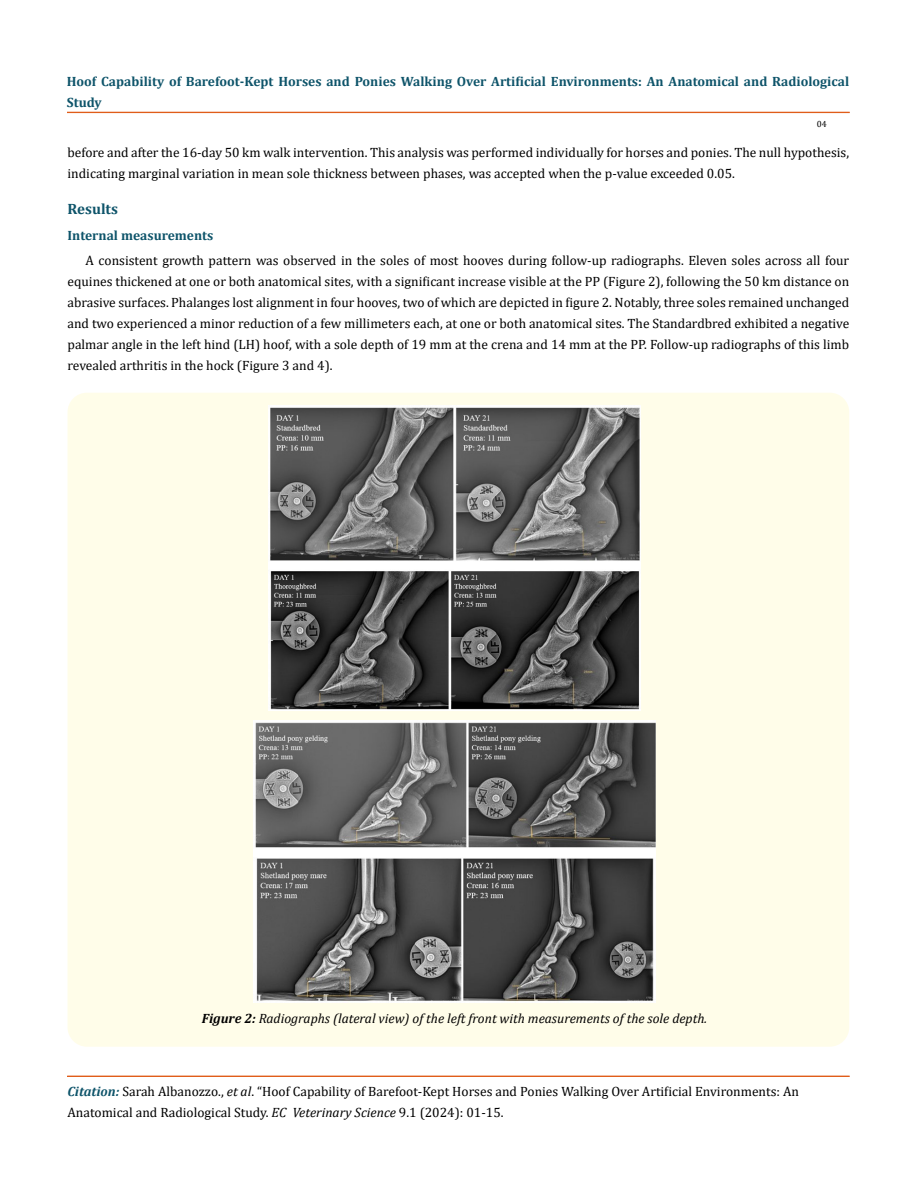
<style>
.page{position:relative;width:917px;height:1188px;background:#fff}
.page>*{position:absolute;margin:0;border:0;box-sizing:border-box;transform-origin:0 0}
.t1{font:700 15px "Cambria";color:#0e546a}
.t2{font:13.5px/21px "Cambria";color:#000}
.t3{font:700 13.5px/21px "Cambria";color:#0e546a}
.t4{font:italic 13.5px "Cambria";color:#000}
.t5{font:9px "Cambria";color:#000}
.s1{font-weight:700}
.s2{font-weight:700;font-style:italic;color:#0e546a}
.s3{font-style:italic}
</style>
<div class="page">
<div style="left:67px;top:112px;width:782px;height:1px;border:1px solid #e05d1a"></div>
<div style="left:67px;top:1076px;width:782px;height:1px;border:1px solid #e05d1a"></div>
<div style="left:67px;top:393px;width:782px;height:654px;background:#fffde9;border-radius:19px"></div>
<img style="left:268px;top:405px;width:372px;height:306px">
<img style="left:254px;top:720px;width:401px;height:283px">
<p class="t3" style="left:67px;top:71px;width:783px">Hoof Capability of Barefoot-Kept Horses and Ponies Walking Over Artificial Environments: An Anatomical and Radiological<br>Study</p>
<p class="t5" style="left:816px;top:118px;width:11px">04</p>
<p class="t2" style="left:67px;top:142px;width:783px">before and after the 16-day 50 km walk intervention. This analysis was performed individually for horses and ponies. The null hypothesis, indicating marginal variation in mean sole thickness between phases, was accepted when the p-value exceeded 0.05.</p>
<p class="t1" style="left:68px;top:198px;width:52px">Results</p>
<p class="t3" style="left:68px;top:224px;width:147px">Internal measurements</p>
<p class="t2" style="left:68px;top:250px;width:783px;text-align:justify;text-indent:18px">A consistent growth pattern was observed in the soles of most hooves during follow-up radiographs. Eleven soles across all four equines thickened at one or both anatomical sites, with a significant increase visible at the PP (Figure 2), following the 50 km distance on abrasive surfaces. Phalanges lost alignment in four hooves, two of which are depicted in figure 2. Notably, three soles remained unchanged and two experienced a minor reduction of a few millimeters each, at one or both anatomical sites. The Standardbred exhibited a negative palmar angle in the left hind (LH) hoof, with a sole depth of 19 mm at the crena and 14 mm at the PP. Follow-up radiographs of this limb revealed arthritis in the hock (Figure 3 and 4).</p>
<p class="t4" style="left:202px;top:1009px;width:507px"><span class="s1">Figure 2:</span> Radiographs (lateral view) of the left front with measurements of the sole depth.</p>
<p class="t2" style="left:67px;top:1081px;width:733px"><span class="s2">Citation:</span> Sarah Albanozzo., <span class="s3">et al</span>. “Hoof Capability of Barefoot-Kept Horses and Ponies Walking Over Artificial Environments: An<br>Anatomical and Radiological Study. <span class="s3">EC Veterinary Science</span> 9.1 (2024): 01-15.</p>
</div>
